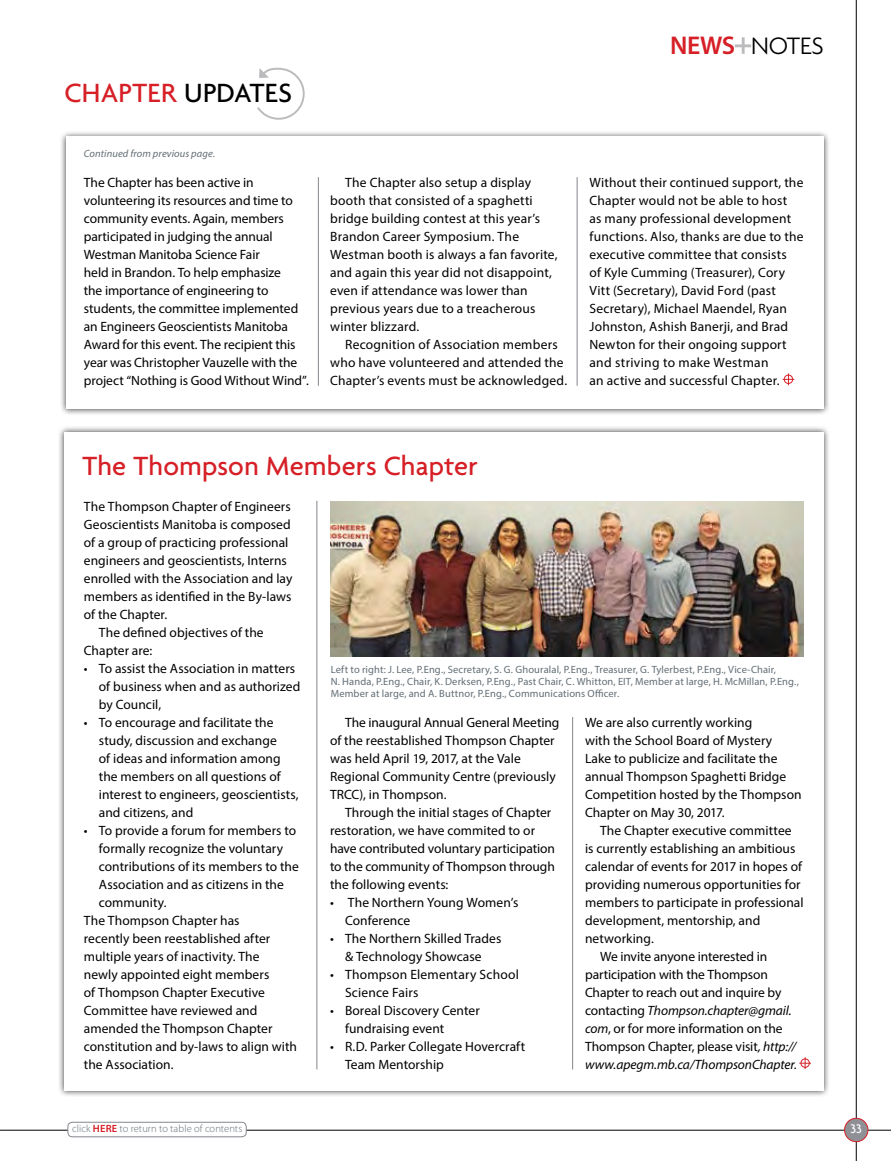
<style>
.page{position:relative;width:891px;height:1161px;background:#fff}
.page>*{position:absolute;margin:0;border:0;box-sizing:border-box;transform-origin:0 0}
.t1{font:500 28.5px "Agenda";letter-spacing:.01em;color:#d61f26}
.t2{font:300 25.65px "Agenda";letter-spacing:-.005em;color:#000}
.t3{font:13.5px/18px "Myriad Pro";letter-spacing:.005em;color:#000}
.t4{font:italic 13.5px "Myriad Pro";letter-spacing:-.005em;color:#000}
.t5{font:500 13.5px "Agenda";color:#fff}
.t6{font:10.5px/12px "Myriad Pro";letter-spacing:.01em;color:#636e75}
.t7{font:300 10.5px "Myriad Pro";letter-spacing:.01em;color:#636e75}
.t8{font:italic 10.5px "Myriad Pro";letter-spacing:.015em;color:#636e75}
.s1{color:#000}
.s2{font-family:"Myriad Pro";font-weight:600;color:#d61f26}
.s3{font-style:normal}
.s4{font-style:italic}
.s5{font-weight:600;color:#d61f26}
</style>
<div class="page">
<div style="left:60px;top:130px;width:770px;height:285px;background:#000;opacity:.75"></div>
<div style="left:66px;top:137px;width:758px;height:272px;background:#fff"></div>
<div style="left:58px;top:426px;width:772px;height:671px;background:#000;opacity:.75"></div>
<div style="left:64px;top:432px;width:760px;height:658px;background:#fff"></div>
<hr style="left:735px;top:44px;width:16px;height:3px;background:#bbbabd">
<hr style="left:742px;top:37px;width:3px;height:17px;background:#bbbabd">
<svg style="left:799px;top:1057px;width:12px;height:12px"></svg>
<img style="left:330px;top:501px;width:473px;height:156px">
<svg style="left:257px;top:67px;width:48px;height:53px"></svg>
<svg style="left:783px;top:373px;width:11px;height:12px"></svg>
<hr style="left:318px;top:177px;width:1px;height:209px;background:#85878e">
<hr style="left:577px;top:177px;width:1px;height:209px;background:#85878e">
<hr style="left:316px;top:501px;width:1px;height:568px;background:#85878e">
<hr style="left:572px;top:717px;width:1px;height:352px;background:#85878e">
<hr style="left:0;top:1130px;width:891px;height:1px;background:#000">
<hr style="left:856px;top:0;width:1px;height:1161px;background:#000">
<div style="left:845px;top:1118px;width:23px;height:24px;background:#8f9096;border-radius:50%"></div>
<div style="left:844px;top:1118px;width:24px;height:24px;border:1px solid #d61f26;border-radius:50%"></div>
<div style="left:68px;top:1122px;width:178px;height:15px;background:#fff;border-radius:4px"></div>
<div style="left:68px;top:1122px;width:178px;height:15px;border:1px solid #85878e;border-radius:4px"></div>
<h1 class="t1" style="left:64px;top:76px;width:229px">CHAPTER <span class="s1">UPDATES</span></h1>
<p class="t8" style="left:84px;top:147px;width:133px">Continued from previous page.</p>
<p class="t3" style="left:84px;top:174px;width:226px">The Chapter has been active in volunteering its resources and time to community events. Again, members participated in judging the annual Westman Manitoba Science Fair<br>held in Brandon. To help emphasize<br>the importance of engineering to students, the committee implemented an Engineers Geoscientists Manitoba Award for this event. The recipient this year was Christopher Vauzelle with the project “Nothing is Good Without Wind”.</p>
<p class="t3" style="left:330px;top:173px;width:229px;text-indent:15px">The Chapter also setup a display booth that consisted of a spaghetti bridge building contest at this year’s Brandon Career Symposium. The Westman booth is always a fan favorite, and again this year did not disappoint, even if attendance was lower than previous years due to a treacherous winter blizzard.</p>
<p class="t3" style="left:330px;top:335px;width:239px;text-align:center">Recognition of Association members who have volunteered and attended the<br>Chapter’s events must be acknowledged.</p>
<h2 class="t2" style="left:670px;top:31px;width:155px"><span class="s2">NEWS</span> NOTES</h2>
<p class="t3" style="left:590px;top:173px;width:216px">Without their continued support, the Chapter would not be able to host<br>as many professional development functions. Also, thanks are due to the executive committee that consists<br>of Kyle Cumming (Treasurer), Cory Vitt (Secretary), David Ford (past Secretary), Michael Maendel, Ryan Johnston, Ashish Banerji, and Brad Newton for their ongoing support and striving to make Westman<br>an active and successful Chapter.</p>
<h1 class="t1" style="left:82px;top:448px;width:397px">The Thompson Members Chapter</h1>
<p class="t3" style="left:84px;top:498px;width:208px">The Thompson Chapter of Engineers</p>
<p class="t3" style="left:84px;top:516px;width:208px">Geoscientists Manitoba is composed</p>
<p class="t3" style="left:84px;top:534px;width:206px">of a group of practicing professional</p>
<p class="t3" style="left:84px;top:552px;width:205px">engineers and geoscientists, Interns</p>
<p class="t3" style="left:84px;top:570px;width:210px">enrolled with the Association and lay</p>
<p class="t3" style="left:84px;top:588px;width:209px">members as identified in the By-laws</p>
<p class="t3" style="left:84px;top:606px;width:85px">of the Chapter.</p>
<p class="t3" style="left:99px;top:624px;width:166px">The defined objectives of the</p>
<p class="t3" style="left:84px;top:642px;width:70px">Chapter are:</p>
<p class="t3" style="left:99px;top:660px;width:203px;text-indent:-15px">• To assist the Association in matters of business when and as authorized by Council,</p>
<p class="t3" style="left:99px;top:714px;width:201px;text-indent:-15px">• To encourage and facilitate the study, discussion and exchange<br>of ideas and information among the members on all questions of interest to engineers, geoscientists, and citizens, and</p>
<p class="t3" style="left:84px;top:822px;width:214px">• To provide a forum for members to</p>
<p class="t3" style="left:99px;top:840px;width:186px">formally recognize the voluntary</p>
<p class="t3" style="left:99px;top:858px;width:202px">contributions of its members to the</p>
<p class="t3" style="left:99px;top:876px;width:186px">Association and as citizens in the</p>
<p class="t3" style="left:99px;top:894px;width:69px">community.</p>
<p class="t3" style="left:84px;top:912px;width:157px">The Thompson Chapter has</p>
<p class="t3" style="left:84px;top:930px;width:188px">recently been reestablished after</p>
<p class="t3" style="left:84px;top:948px;width:177px">multiple years of inactivity. The</p>
<p class="t3" style="left:84px;top:966px;width:187px">newly appointed eight members</p>
<p class="t3" style="left:84px;top:984px;width:183px">of Thompson Chapter Executive</p>
<p class="t3" style="left:84px;top:1002px;width:175px">Committee have reviewed and</p>
<p class="t3" style="left:84px;top:1019px;width:190px">amended the Thompson Chapter</p>
<p class="t3" style="left:84px;top:1037px;width:215px">constitution and by-laws to align with</p>
<p class="t3" style="left:84px;top:1055px;width:91px">the Association.</p>
<p class="t6" style="left:331px;top:664px;width:470px">Left to right: J. Lee, P.Eng., Secretary, S. G. Ghouralal, P.Eng., Treasurer, G. Tylerbest, P.Eng., Vice-Chair,<br>N. Handa, P.Eng., Chair, K. Derksen, P.Eng., Past Chair, C. Whitton, EIT, Member at large, H. McMillan, P.Eng.,<br>Member at large, and A. Buttnor, P.Eng., Communications Officer.</p>
<p class="t3" style="left:330px;top:713px;width:231px;text-indent:15px">The inaugural Annual General Meeting of the reestablished Thompson Chapter was held April 19, 2017, at the Vale Regional Community Centre (previously TRCC), in Thompson.</p>
<p class="t3" style="left:330px;top:803px;width:227px;text-indent:15px">Through the initial stages of Chapter restoration, we have commited to or have contributed voluntary participation to the community of Thompson through the following events:</p>
<p class="t3" style="left:345px;top:893px;width:175px;text-indent:-15px">• The Northern Young Women’s<br>Conference</p>
<p class="t3" style="left:330px;top:929px;width:173px;text-align:center">• The Northern Skilled Trades &amp; Technology Showcase</p>
<p class="t3" style="left:345px;top:965px;width:175px;text-indent:-15px">• Thompson Elementary School<br>Science Fairs</p>
<p class="t3" style="left:345px;top:1001px;width:136px;text-indent:-15px">• Boreal Discovery Center fundraising event</p>
<p class="t3" style="left:345px;top:1037px;width:182px;text-indent:-15px">• R.D. Parker Collegate Hovercraft<br>Team Mentorship</p>
<p class="t3" style="left:585px;top:713px;width:218px">We are also currently working<br>with the School Board of Mystery<br>Lake to publicize and facilitate the annual Thompson Spaghetti Bridge<br>Competition hosted by the Thompson<br>Chapter on May 30, 2017.</p>
<p class="t3" style="left:600px;top:821px;width:193px">The Chapter executive committee</p>
<p class="t3" style="left:585px;top:839px;width:212px">is currently establishing an ambitious</p>
<p class="t3" style="left:585px;top:857px;width:219px">calendar of events for 2017 in hopes of</p>
<p class="t3" style="left:585px;top:875px;width:217px">providing numerous opportunities for</p>
<p class="t3" style="left:585px;top:893px;width:220px">members to participate in professional</p>
<p class="t3" style="left:585px;top:911px;width:177px">development, mentorship, and</p>
<p class="t3" style="left:585px;top:929px;width:70px">networking.</p>
<p class="t3" style="left:600px;top:947px;width:169px">We invite anyone interested in</p>
<p class="t3" style="left:585px;top:965px;width:184px">participation with the Thompson</p>
<p class="t3" style="left:585px;top:983px;width:198px">Chapter to reach out and inquire by</p>
<p class="t4" style="left:585px;top:1002px;width:208px"><span class="s3">contacting</span> Thompson.chapter@gmail.</p>
<p class="t3" style="left:585px;top:1019px;width:199px"><span class="s4">com</span>, or for more information on the</p>
<p class="t3" style="left:585px;top:1037px;width:213px">Thompson Chapter, please visit<span class="s4">, http://</span></p>
<p class="t4" style="left:585px;top:1056px;width:213px">www.apegm.mb.ca/ThompsonChapter<span class="s3">.</span></p>
<p class="t7" style="left:72px;top:1123px;width:172px">click <span class="s5">HERE</span> to return to table of contents</p>
<p class="t5" style="left:850px;top:1121px;width:13px">33</p>
</div>
